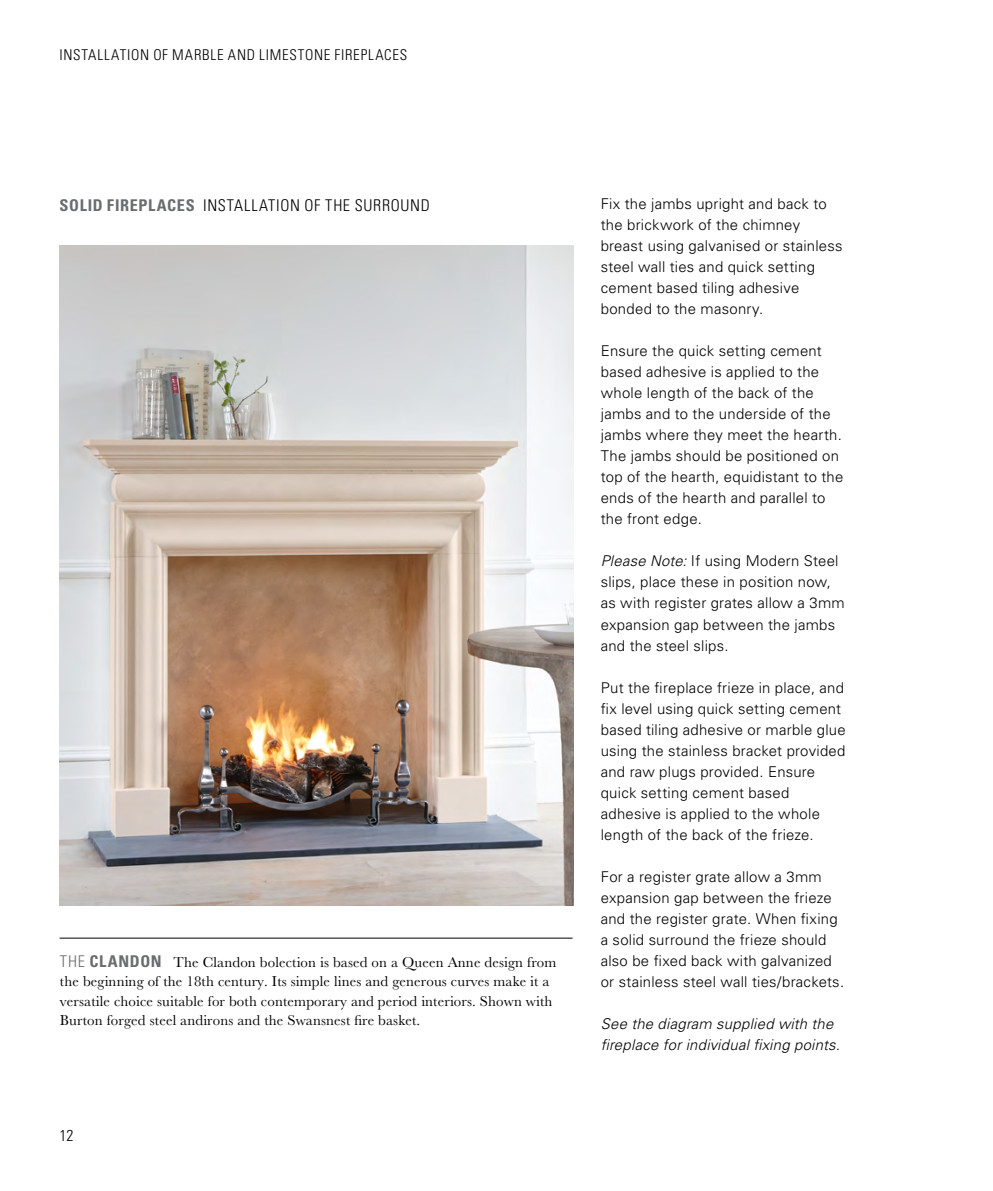
<style>
.page{position:relative;width:993px;height:1191px;background:#fff}
.page>*{position:absolute;margin:0;border:0;box-sizing:border-box;transform-origin:0 0}
.t1{font:300 condensed 16.1px "Univers LT Std";letter-spacing:.04em;color:#000}
.t2{font:300 condensed 15.75px "Univers LT Std";color:#000}
.t3{font:300 14.88px/21px "Univers LT Std";letter-spacing:.015em;color:#000}
.t4{font:14.88px/19.2px "Baskerville MT Std";letter-spacing:.01em;color:#000}
.t5{font:italic 300 14.88px/21px "Univers LT Std";letter-spacing:.015em;color:#000}
.t6{font:300 condensed 14.88px "Univers LT Std";letter-spacing:.05em;color:#000}
.s1{font-weight:700;color:#6a6c6e}
.s2{font-family:"Univers LT Std";font-weight:300;font-stretch:condensed;font-size:16.1px;color:#6a6c6e}
.s3{font-family:"Univers LT Std";font-weight:700;font-stretch:condensed;font-size:16.1px;color:#6a6c6e}
.s4{font-style:italic}
</style>
<div class="page">
<hr style="left:992px;top:0;width:1px;height:1191px;background:#dadada">
<img style="left:60px;top:246px;width:513px;height:659px">
<hr style="left:60px;top:937px;width:512px;height:1px;background:#000">
<p class="t6" style="left:60px;top:46px;width:349px">INSTALLATION OF MARBLE AND LIMESTONE FIREPLACES</p>
<p class="t1" style="left:60px;top:196px;width:371px"><span class="s1">SOLID FIREPLACES</span> INSTALLATION OF THE SURROUND</p>
<p class="t4" style="left:60px;top:952px;width:498px"><span class="s2">THE</span> <span class="s3">CLANDON</span> The Clandon bolection is based on a Queen Anne design from the beginning of the 18th century. Its simple lines and generous curves make it a versatile choice suitable for both contemporary and period interiors. Shown with Burton forged steel andirons and the Swansnest fire basket.</p>
<p class="t2" style="left:60px;top:1126px;width:15px">12</p>
<p class="t3" style="left:600px;top:193px;width:243px">Fix the jambs upright and back to the brickwork of the chimney breast using galvanised or stainless steel wall ties and quick setting cement based tiling adhesive bonded to the masonry.</p>
<p class="t3" style="left:600px;top:340px;width:244px">Ensure the quick setting cement based adhesive is applied to the whole length of the back of the jambs and to the underside of the jambs where they meet the hearth.<br>The jambs should be positioned on top of the hearth, equidistant to the ends of the hearth and parallel to the front edge.</p>
<p class="t3" style="left:600px;top:550px;width:245px"><span class="s4">Please Note:</span> If using Modern Steel slips, place these in position now, as with register grates allow a 3mm expansion gap between the jambs and the steel slips.</p>
<p class="t3" style="left:600px;top:677px;width:246px">Put the fireplace frieze in place, and fix level using quick setting cement based tiling adhesive or marble glue using the stainless bracket provided and raw plugs provided. Ensure quick setting cement based adhesive is applied to the whole length of the back of the frieze.</p>
<p class="t3" style="left:600px;top:866px;width:245px">For a register grate allow a 3mm expansion gap between the frieze and the register grate. When fixing a solid surround the frieze should also be fixed back with galvanized or stainless steel wall ties/brackets.</p>
<p class="t5" style="left:600px;top:1013px;width:240px">See the diagram supplied with the fireplace for individual fixing points.</p>
</div>
